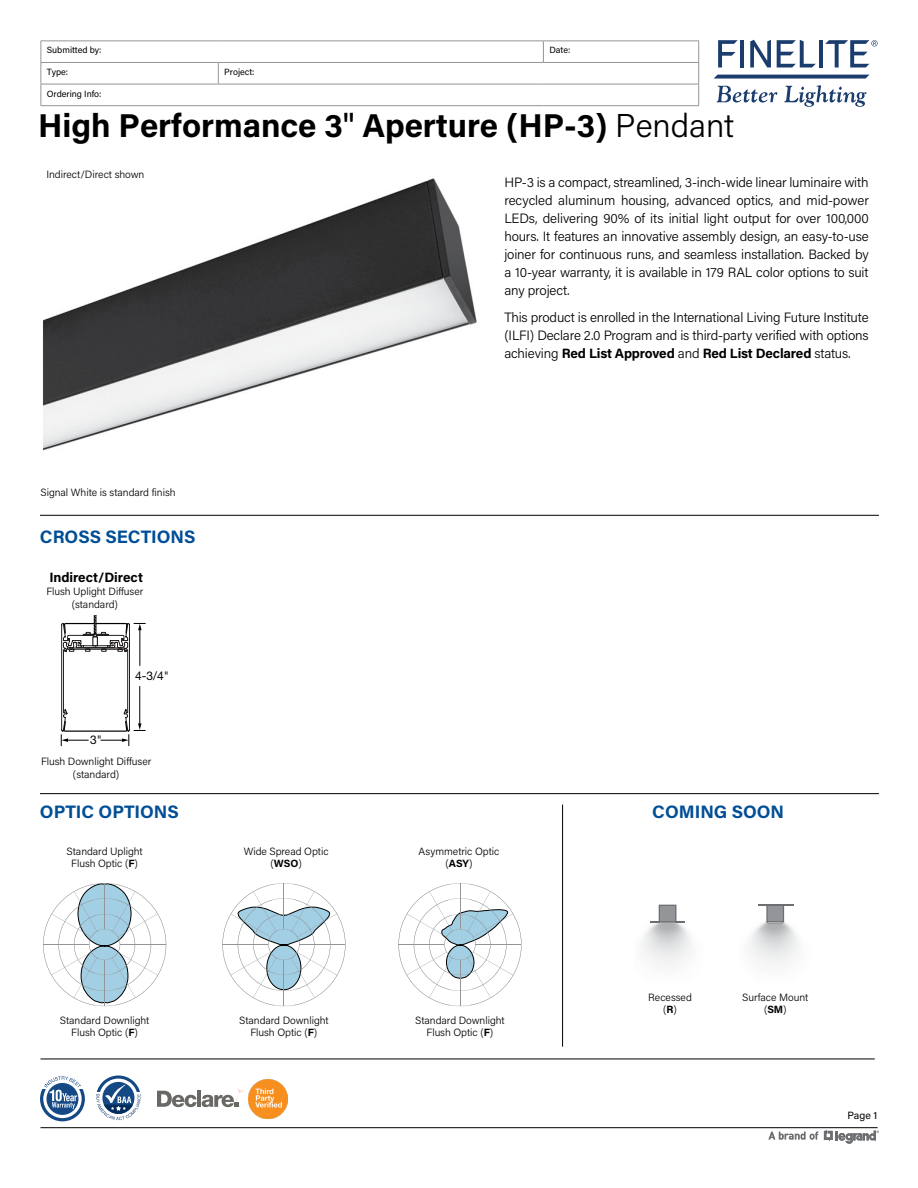
<style>
.page{position:relative;width:918px;height:1188px;background:#fff}
.page>*{position:absolute;margin:0;border:0;box-sizing:border-box;transform-origin:0 0}
.t1{font:700 33px "Acumin Pro";color:#000}
.t2{font:700 18px "Acumin Pro";color:#004e96}
.t3{font:300 13.5px/18px "Acumin Pro";letter-spacing:-.015em;color:#000;text-align:justify}
.t4{font:700 13.5px "Acumin Pro";color:#000}
.t5{font:12px "Helvetica Neue";color:#000}
.t6{font:300 10.5px/12px "Acumin Pro";letter-spacing:-.005em;color:#000;text-align:center}
.t7{font:10.5px "Acumin Pro";color:#000}
.t8{font:9px "Acumin Pro";letter-spacing:-.005em;color:#000}
.t9{font:300 2.7px "Gotham";color:#54534a}
.s1{font-weight:500}
.s2{font-weight:300}
.s3{font-weight:700}
</style>
<div class="page">
<svg style="left:718px;top:40px;width:20px;height:27px"></svg>
<hr style="left:740px;top:40px;width:4px;height:27px;background:#1b3d6d">
<svg style="left:750px;top:40px;width:21px;height:27px"></svg>
<svg style="left:777px;top:40px;width:39px;height:27px"></svg>
<hr style="left:819px;top:40px;width:4px;height:27px;background:#1b3d6d">
<svg style="left:825px;top:40px;width:53px;height:27px"></svg>
<svg style="left:717px;top:86px;width:60px;height:17px"></svg>
<svg style="left:784px;top:85px;width:83px;height:22px"></svg>
<svg style="left:714px;top:75px;width:155px;height:4px"></svg>
<hr style="left:40px;top:1127px;width:838px;height:1px;background:#000">
<hr style="left:40px;top:40px;width:178px;height:1px;background:#939598">
<hr style="left:218px;top:40px;width:325px;height:1px;background:#939598">
<hr style="left:543px;top:40px;width:156px;height:1px;background:#939598">
<svg style="left:543px;top:41px;width:1px;height:21px"></svg>
<hr style="left:40px;top:62px;width:178px;height:1px;background:#939598">
<hr style="left:218px;top:62px;width:325px;height:1px;background:#939598">
<svg style="left:218px;top:63px;width:1px;height:21px"></svg>
<hr style="left:543px;top:62px;width:156px;height:1px;background:#939598">
<hr style="left:40px;top:84px;width:178px;height:1px;background:#939598">
<svg style="left:40px;top:41px;width:1px;height:64px"></svg>
<hr style="left:218px;top:84px;width:325px;height:1px;background:#939598">
<hr style="left:543px;top:84px;width:156px;height:1px;background:#939598">
<svg style="left:698px;top:41px;width:1px;height:64px"></svg>
<hr style="left:40px;top:105px;width:178px;height:1px;background:#939598">
<hr style="left:218px;top:105px;width:325px;height:1px;background:#939598">
<hr style="left:543px;top:105px;width:156px;height:1px;background:#939598">
<svg style="left:824px;top:1130px;width:55px;height:14px"></svg>
<svg style="left:769px;top:1132px;width:49px;height:8px"></svg>
<img style="left:642px;top:904px;width:49px;height:61px">
<svg style="left:650px;top:905px;width:35px;height:17px"></svg>
<img style="left:749px;top:904px;width:49px;height:61px">
<svg style="left:766px;top:905px;width:18px;height:18px"></svg>
<hr style="left:758px;top:904px;width:35px;height:1px;background:#6d6e71">
<hr style="left:40px;top:515px;width:839px;height:1px;background:#000">
<svg style="left:61px;top:616px;width:85px;height:130px"></svg>
<svg style="left:93px;top:637px;width:5px;height:9px"></svg>
<img style="left:44px;top:178px;width:433px;height:272px">
<hr style="left:562px;top:805px;width:1px;height:242px;background:#000">
<hr style="left:40px;top:1059px;width:835px;height:1px;background:#000">
<hr style="left:40px;top:793px;width:839px;height:1px;background:#000">
<svg style="left:43px;top:883px;width:123px;height:123px"></svg>
<svg style="left:222px;top:883px;width:123px;height:123px"></svg>
<svg style="left:399px;top:883px;width:123px;height:123px"></svg>
<svg style="left:157px;top:1088px;width:87px;height:19px"></svg>
<img style="left:249px;top:1079px;width:39px;height:39px">
<svg style="left:40px;top:1076px;width:45px;height:45px"></svg>
<svg style="left:96px;top:1075px;width:45px;height:45px"></svg>
<p class="t8" style="left:47px;top:44px;width:56px">Submitted by:</p>
<p class="t8" style="left:549px;top:44px;width:22px">Date:</p>
<p class="t8" style="left:47px;top:66px;width:23px">Type:</p>
<p class="t8" style="left:224px;top:66px;width:32px">Project:</p>
<p class="t8" style="left:47px;top:87px;width:56px">Ordering Info:</p>
<h1 class="t1" style="left:38px;top:102px;width:698px">High Performance 3<span class="s1">"</span> Aperture (HP-3) <span class="s2">Pendant</span></h1>
<p class="t6" style="left:46px;top:168px;width:99px">Indirect/Direct shown</p>
<p class="t6" style="left:40px;top:486px;width:137px">Signal White is standard finish</p>
<h2 class="t2" style="left:40px;top:524px;width:157px">CROSS SECTIONS</h2>
<p class="t4" style="left:49px;top:568px;width:95px">Indirect/Direct</p>
<p class="t6" style="left:46px;top:584px;width:98px;line-height:13.5px">Flush Uplight Diffuser (standard)</p>
<p class="t5" style="left:90px;top:731px;width:13px">3"</p>
<p class="t5" style="left:135px;top:667px;width:35px">4-3/4"</p>
<p class="t6" style="left:41px;top:754px;width:112px;line-height:13.5px">Flush Downlight Diffuser (standard)</p>
<h2 class="t2" style="left:40px;top:799px;width:140px">OPTIC OPTIONS</h2>
<p class="t3" style="left:504px;top:173px;width:366px">HP-3 is a compact, streamlined, 3-inch-wide linear luminaire with recycled aluminum housing, advanced optics, and mid-power LEDs, delivering 90% of its initial light output for over 100,000 hours. It features an innovative assembly design, an easy-to-use joiner for continuous runs, and seamless installation. Backed by a 10-year warranty, it is available in 179 RAL color options to suit any project.</p>
<p class="t3" style="left:504px;top:308px;width:366px">This product is enrolled in the International Living Future Institute (ILFI) Declare 2.0 Program and is third-party verified with options achieving <span class="s3">Red List Approved</span> and <span class="s3">Red List Declared</span> status.</p>
<h2 class="t2" style="left:652px;top:799px;width:133px">COMING SOON</h2>
<p class="t6" style="left:67px;top:845px;width:78px">Standard Uplight<br>Flush Optic (<span class="s3">F</span>)</p>
<p class="t6" style="left:244px;top:845px;width:86px">Wide Spread Optic (<span class="s3">WSO</span>)</p>
<p class="t6" style="left:419px;top:845px;width:82px">Asymmetric Optic (<span class="s3">ASY</span>)</p>
<p class="t6" style="left:60px;top:1014px;width:91px">Standard Downlight<br>Flush Optic (<span class="s3">F</span>)</p>
<p class="t6" style="left:239px;top:1014px;width:91px">Standard Downlight<br>Flush Optic (<span class="s3">F</span>)</p>
<p class="t6" style="left:415px;top:1014px;width:91px">Standard Downlight<br>Flush Optic (<span class="s3">F</span>)</p>
<p class="t9" style="left:239px;top:1105px;width:3px">®</p>
<p class="t6" style="left:648px;top:991px;width:45px">Recessed (<span class="s3">R</span>)</p>
<p class="t6" style="left:742px;top:991px;width:68px">Surface Mount (<span class="s3">SM</span>)</p>
<p class="t7" style="left:848px;top:1109px;width:31px">Page 1</p>
</div>
